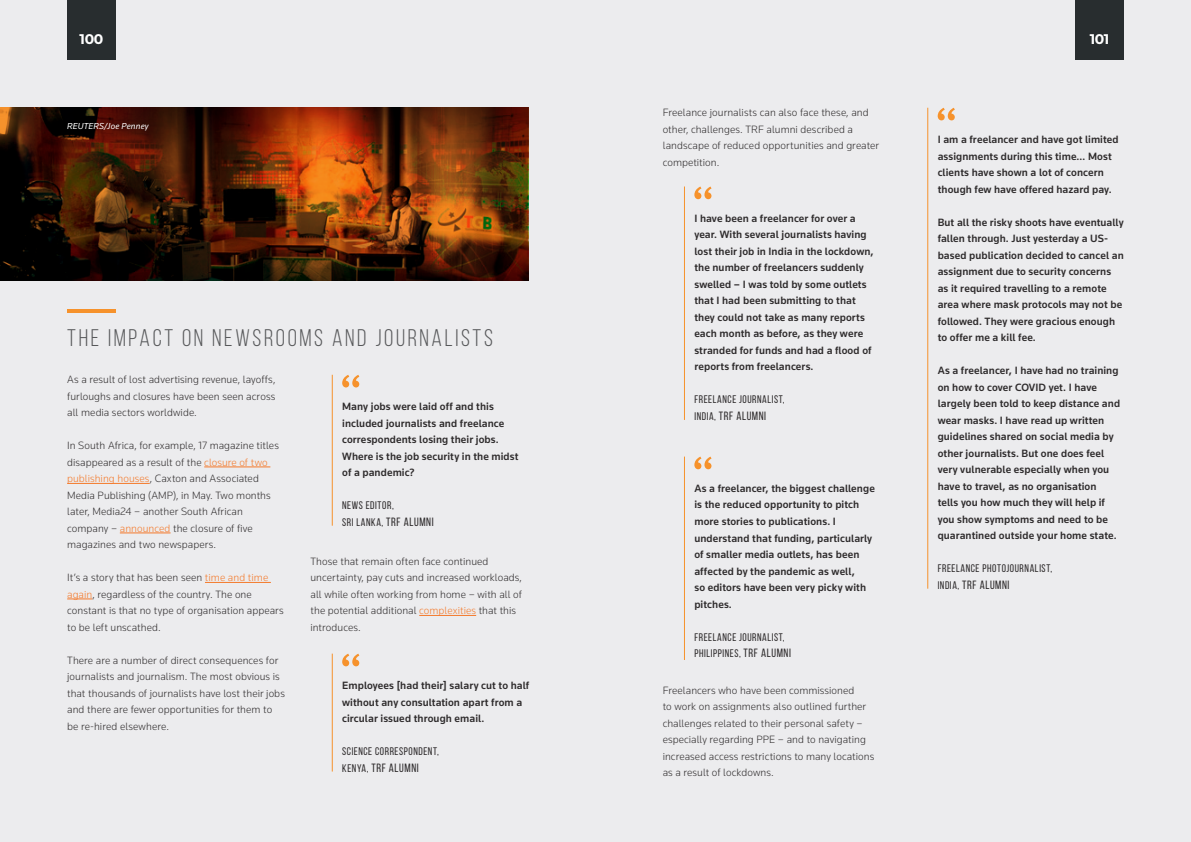
<style>
.page{position:relative;width:1191px;height:842px;background:#ececee}
.page>*{position:absolute;margin:0;border:0;box-sizing:border-box;transform-origin:0 0}
.Titles{font:24px "Bebas Neue";letter-spacing:.11em;color:#57585a}
.t1{font:700 14px "Montserrat";letter-spacing:-.03em;color:#fff}
.t2{font:12px "Bebas Neue";letter-spacing:.05em;color:#2e2b2c}
.t3{font:500 11px/16.5px "Knowledge";letter-spacing:.005em;color:#2e2b2c}
.t4{font:300 11px/16.5px "Knowledge";letter-spacing:.005em;color:#2e2b2c}
.t5{font:11px "Bebas Neue";letter-spacing:.055em;color:#2e2b2c}
.t6{font:italic 9px "Knowledge";letter-spacing:.015em;color:#fff}
.s1{color:#f4792a}
.s2{font-size:12px}
.s3{font-size:11px}
</style>
<div class="page">
<div style="left:67px;top:0;width:49px;height:60px;background:#282d2f"></div>
<div style="left:1075px;top:0;width:48px;height:60px;background:#282d2f"></div>
<svg style="left:0;top:108px;width:528px;height:173px;background:#4e2106"></svg>
<hr style="left:204px;top:467px;width:66px;height:1px;background:#f4792a">
<hr style="left:67px;top:483px;width:83px;height:1px;background:#f4792a">
<hr style="left:120px;top:533px;width:51px;height:1px;background:#f4792a">
<hr style="left:205px;top:582px;width:66px;height:1px;background:#f4792a">
<svg style="left:67px;top:599px;width:25px;height:1px"></svg>
<hr style="left:419px;top:615px;width:57px;height:1px;background:#f4792a">
<svg style="left:342px;top:375px;width:17px;height:12px"></svg>
<hr style="left:332px;top:375px;width:1px;height:151px;background:#f6922c">
<hr style="left:67px;top:309px;width:49px;height:4px;background:#f6922c">
<svg style="left:342px;top:654px;width:17px;height:12px"></svg>
<hr style="left:332px;top:654px;width:1px;height:117px;background:#f6922c">
<svg style="left:694px;top:186px;width:17px;height:13px"></svg>
<hr style="left:684px;top:186px;width:1px;height:234px;background:#f6922c">
<svg style="left:694px;top:457px;width:17px;height:12px"></svg>
<hr style="left:684px;top:457px;width:1px;height:203px;background:#f6922c">
<svg style="left:937px;top:108px;width:17px;height:12px"></svg>
<hr style="left:927px;top:108px;width:1px;height:481px;background:#f6922c">
<p class="t1" style="left:80px;top:29px;width:25px">100</p>
<p class="t1" style="left:1089px;top:29px;width:21px">101</p>
<p class="t6" style="left:67px;top:120px;width:83px">REUTERS/Joe Penney</p>
<p class="Titles" style="left:67px;top:325px;width:427px">THE IMPACT ON NEWSROOMS AND JOURNALISTS</p>
<p class="t4" style="left:67px;top:371px;width:210px;text-align:justify">As a result of lost advertising revenue, layoffs, furloughs and closures have been seen across all media sectors worldwide.</p>
<p class="t4" style="left:67px;top:437px;width:213px">In South Africa, for example, 17 magazine titles disappeared as a result of the <span class="s1">closure of two publishing houses</span>, Caxton and Associated Media Publishing (AMP), in May. Two months later, Media24 – another South African company – <span class="s1">announced</span> the closure of five magazines and two newspapers.</p>
<p class="t4" style="left:67px;top:569px;width:218px">It’s a story that has been seen <span class="s1">time and time again</span>, regardless of the country. The one constant is that no type of organisation appears to be left unscathed.</p>
<p class="t4" style="left:67px;top:652px;width:219px">There are a number of direct consequences for journalists and journalism. The most obvious is that thousands of journalists have lost their jobs and there are fewer opportunities for them to be re-hired elsewhere.</p>
<p class="t3" style="left:342px;top:398px;width:178px">Many jobs were laid off and this included journalists and freelance correspondents losing their jobs.<br>Where is the job security in the midst of a pandemic?</p>
<p class="t5" style="left:342px;top:499px;width:53px">NEWS EDITOR,</p>
<p class="t5" style="left:342px;top:516px;width:93px">SRI LANKA, <span class="s2">TRF ALUMNI</span></p>
<p class="t4" style="left:310px;top:553px;width:213px">Those that remain often face continued uncertainty, pay cuts and increased workloads, all while often working from home – with all of the potential additional <span class="s1">complexities</span> that this introduces.</p>
<p class="t3" style="left:342px;top:677px;width:189px">Employees [had their] salary cut to half without any consultation apart from a circular issued through email.</p>
<p class="t5" style="left:342px;top:745px;width:98px">SCIENCE CORRESPONDENT,</p>
<p class="t2" style="left:342px;top:761px;width:78px"><span class="s3">KENYA,</span> TRF ALUMNI</p>
<p class="t4" style="left:662px;top:104px;width:218px">Freelance journalists can also face these, and other, challenges. TRF alumni described a landscape of reduced opportunities and greater competition.</p>
<p class="t3" style="left:694px;top:210px;width:181px">I have been a freelancer for over a year. With several journalists having lost their job in India in the lockdown, the number of freelancers suddenly swelled – I was told by some outlets that I had been submitting to that they could not take as many reports each month as before, as they were stranded for funds and had a flood of reports from freelancers.</p>
<p class="t5" style="left:694px;top:394px;width:92px">FREELANCE JOURNALIST,</p>
<p class="t2" style="left:694px;top:409px;width:73px"><span class="s3">INDIA,</span> TRF ALUMNI</p>
<p class="t3" style="left:694px;top:480px;width:182px">As a freelancer, the biggest challenge is the reduced opportunity to pitch more stories to publications. I understand that funding, particularly of smaller media outlets, has been affected by the pandemic as well,<br>so editors have been very picky with pitches.</p>
<p class="t5" style="left:694px;top:631px;width:92px">FREELANCE JOURNALIST,</p>
<p class="t5" style="left:694px;top:647px;width:98px">PHILIPPINES, <span class="s2">TRF ALUMNI</span></p>
<p class="t4" style="left:662px;top:682px;width:213px">Freelancers who have been commissioned<br>to work on assignments also outlined further challenges related to their personal safety – especially regarding PPE – and to navigating increased access restrictions to many locations as a result of lockdowns.</p>
<p class="t3" style="left:937px;top:131px;width:182px">I am a freelancer and have got limited assignments during this time… Most clients have shown a lot of concern though few have offered hazard pay.</p>
<p class="t3" style="left:937px;top:214px;width:187px">But all the risky shoots have eventually fallen through. Just yesterday a US&shy;based publication decided to cancel an assignment due to security concerns as it required travelling to a remote area where mask protocols may not be followed. They were gracious enough to offer me a kill fee.</p>
<p class="t3" style="left:937px;top:362px;width:184px">As a freelancer, I have had no training on how to cover COVID yet. I have largely been told to keep distance and wear masks. I have read up written guidelines shared on social media by other journalists. But one does feel very vulnerable especially when you have to travel, as no organisation<br>tells you how much they will help if you show symptoms and need to be quarantined outside your home state.</p>
<p class="t5" style="left:937px;top:562px;width:116px">FREELANCE PHOTOJOURNALIST,</p>
<p class="t2" style="left:937px;top:578px;width:73px"><span class="s3">INDIA,</span> TRF ALUMNI</p>
</div>
